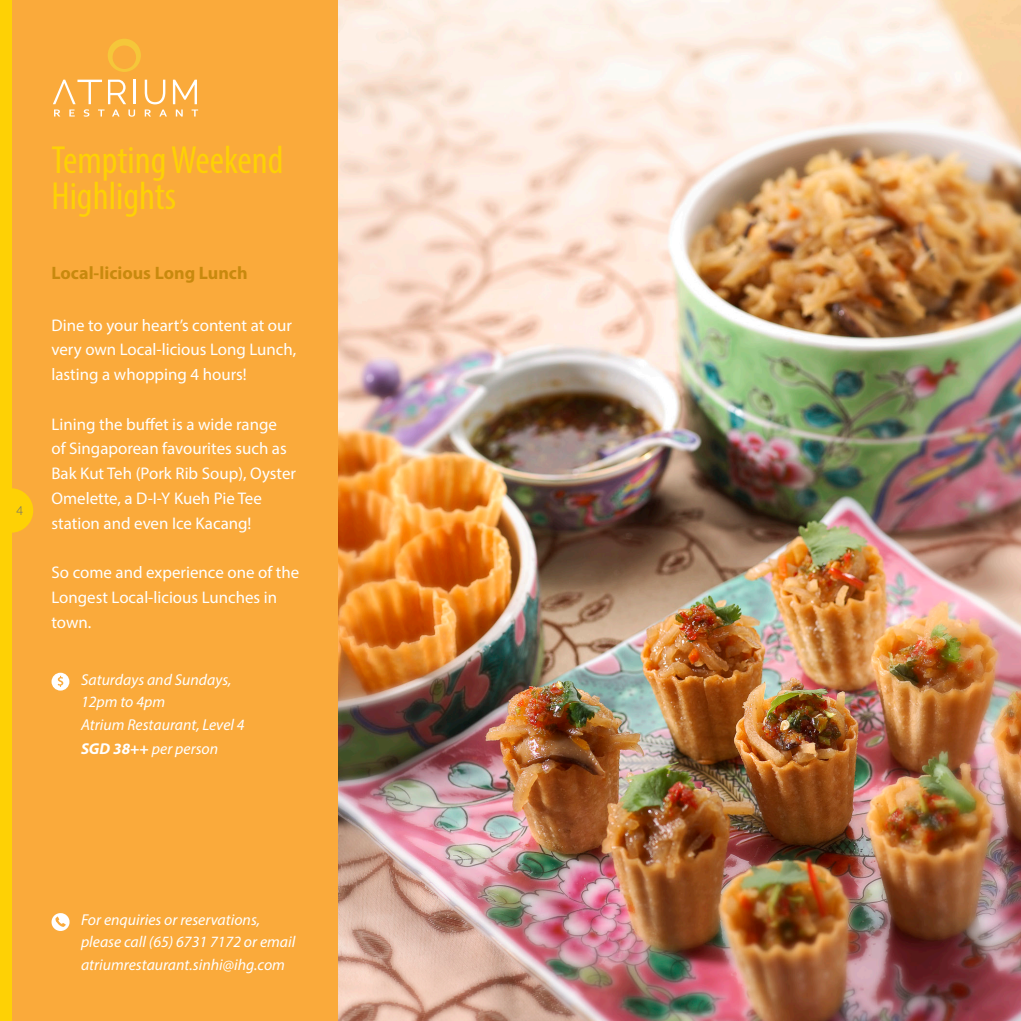
<style>
.page{position:relative;width:1021px;height:1021px;background:#fff}
.page>*{position:absolute;margin:0;border:0;box-sizing:border-box;transform-origin:0 0}
.t1{font:condensed 39.38px/36px "Myriad Pro";color:#fed105}
.t2{font:700 18px "Myriad Pro";color:#c8890e}
.t3{font:16.88px/24.8px "Myriad Pro";color:#fff}
.t4{font:italic 15.75px/22.5px "Myriad Pro";color:#fff}
.t5{font:300 13.5px "Myriad Pro";color:#6c6d70}
.s1{font-weight:700}
</style>
<div class="page">
<div style="left:11px;top:0;width:337px;height:1020px;background:#faaa3b"></div>
<div style="left:0;top:0;width:11px;height:1020px;background:#fed105"></div>
<svg style="left:11px;top:488px;width:22px;height:44px"></svg>
<img style="left:338px;top:0;width:682px;height:1020px">
<svg style="left:108px;top:39px;width:33px;height:33px"></svg>
<svg style="left:145px;top:80px;width:22px;height:36px"></svg>
<svg style="left:173px;top:80px;width:25px;height:36px"></svg>
<svg style="left:53px;top:80px;width:82px;height:37px"></svg>
<hr style="left:133px;top:80px;width:3px;height:24px;background:#fff">
<svg style="left:52px;top:672px;width:17px;height:18px"></svg>
<svg style="left:52px;top:913px;width:18px;height:18px"></svg>
<p class="t5" style="left:16px;top:503px;width:8px">4</p>
<p class="t1" style="left:51px;top:141px;width:233px">Tempting Weekend<br>Highlights</p>
<p class="t2" style="left:51px;top:261px;width:198px">Local-licious Long Lunch</p>
<p class="t3" style="left:51px;top:312px;width:246px">Dine to your heart’s content at our very own Local-licious Long Lunch, lasting a whopping 4 hours!</p>
<p class="t3" style="left:51px;top:411px;width:246px">Lining the buffet is a wide range<br>of Singaporean favourites such as<br>Bak Kut Teh (Pork Rib Soup), Oyster<br>Omelette, a D-I-Y Kueh Pie Tee station and even Ice Kacang!</p>
<p class="t3" style="left:51px;top:560px;width:249px">So come and experience one of the<br>Longest Local-licious Lunches in town.</p>
<p class="t4" style="left:81px;top:667px;width:152px">Saturdays and Sundays,</p>
<p class="t4" style="left:81px;top:690px;width:86px">12pm to 4pm</p>
<p class="t4" style="left:81px;top:712px;width:165px">Atrium Restaurant, Level 4</p>
<p class="t4" style="left:81px;top:737px;width:139px"><span class="s1">SGD 38++</span> per person</p>
<p class="t4" style="left:81px;top:908px;width:216px">For enquiries or reservations, please call (65) 6731 7172 or email atriumrestaurant.sinhi@ihg.com</p>
</div>
